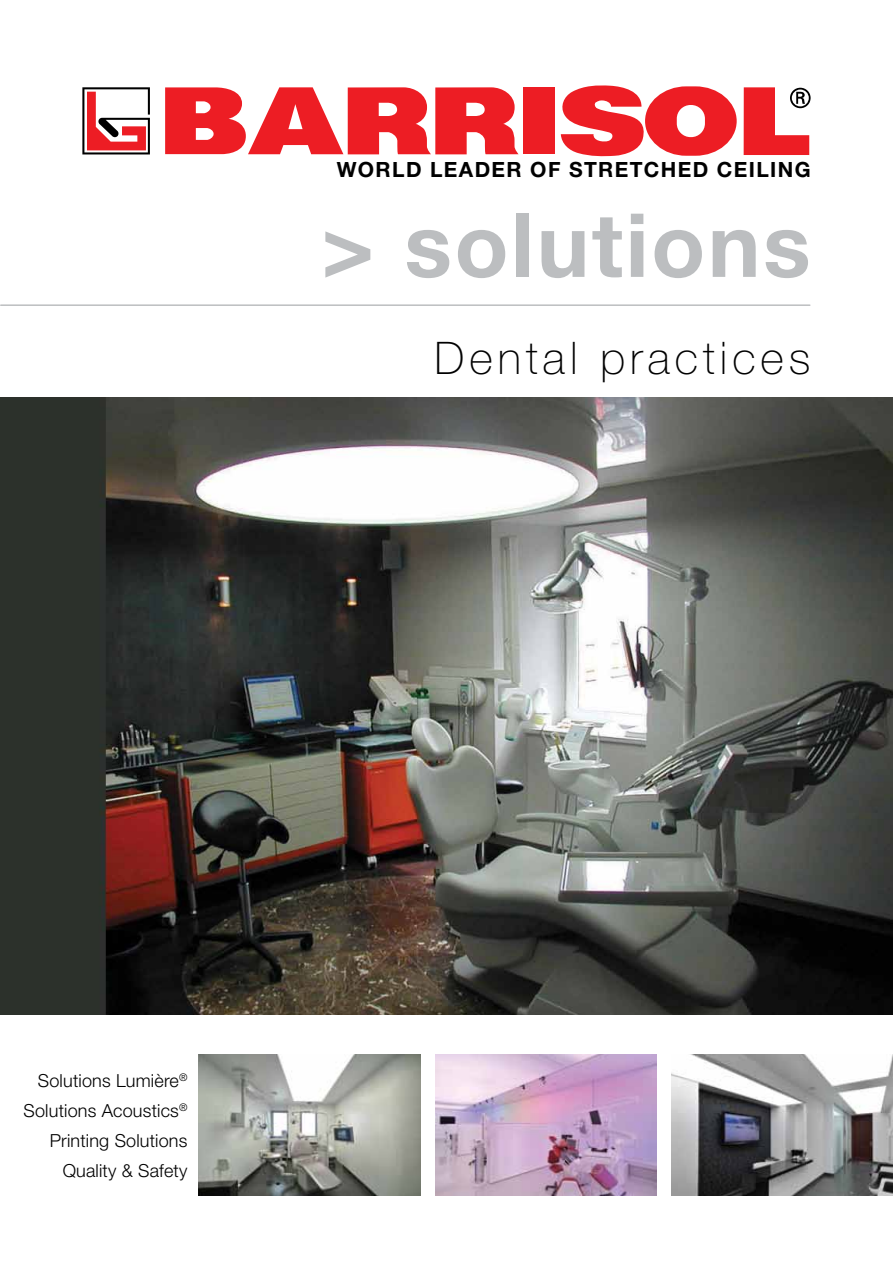
<style>
.page{position:relative;width:893px;height:1263px;background:#fff}
.page>*{position:absolute;margin:0;border:0;box-sizing:border-box;transform-origin:0 0}
.t1{font:700 88.5px "Helvetica Neue";letter-spacing:.03em;color:#bcbec0}
.t2{font:100 45px "Helvetica Neue";letter-spacing:.11em;color:#000}
.t3{font:700 21px "Helvetica Neue";letter-spacing:.065em;color:#000}
.t4{font:300 18px/30px "Helvetica Neue";letter-spacing:.01em;color:#000;text-align:right}
</style>
<div class="page">
<img style="left:0;top:398px;width:893px;height:617px">
<img style="left:199px;top:1054px;width:221px;height:141px">
<img style="left:435px;top:1054px;width:222px;height:141px">
<img style="left:671px;top:1054px;width:222px;height:141px">
<svg style="left:82px;top:87px;width:68px;height:67px"></svg>
<div style="left:523px;top:87px;width:31px;height:67px;background:#ed1d24"></div>
<svg style="left:744px;top:87px;width:67px;height:68px"></svg>
<svg style="left:165px;top:87px;width:354px;height:67px"></svg>
<svg style="left:560px;top:85px;width:177px;height:72px"></svg>
<hr style="left:1px;top:304px;width:809px;height:2px;background:#bcbec0">
<p class="t3" style="left:337px;top:157px;width:475px">WORLD LEADER OF STRETCHED CEILING</p>
<h1 class="t1" style="left:321px;top:191px;width:491px">&gt; solutions</h1>
<h2 class="t2" style="left:434px;top:332px;width:378px">Dental practices</h2>
<p class="t4" style="left:24px;top:1065px;width:165px">Solutions Lumière<sup>®<br></sup>Solutions Acoustics<sup>®<br></sup>Printing Solutions<br>Quality &amp; Safety</p>
</div>
